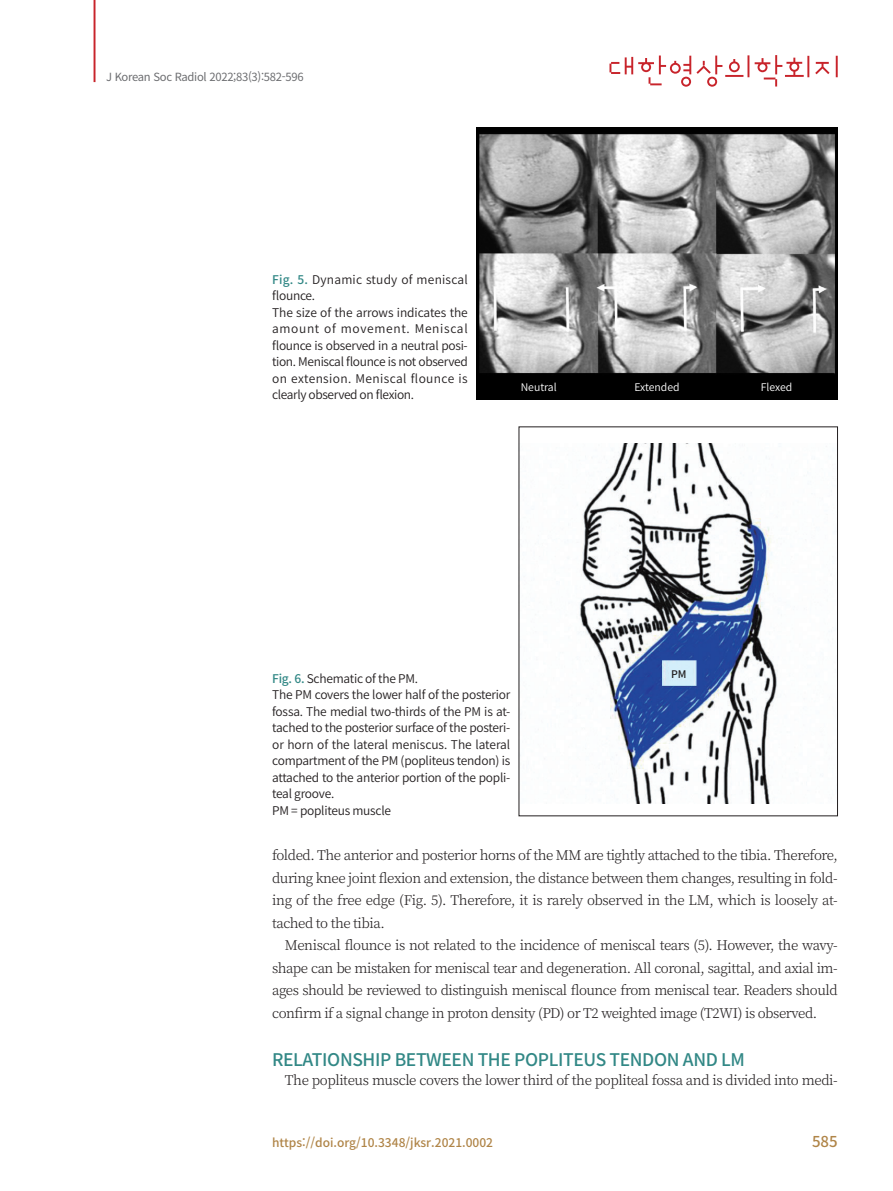
<style>
.page{position:relative;width:893px;height:1191px;background:#fff}
.page>*{position:absolute;margin:0;border:0;box-sizing:border-box;transform-origin:0 0}
.소제목1{font:500 17.4px "Noto Sans CJ Kkr";letter-spacing:-.02em;color:#328886}
.t1{font:500 15px "Noto Sans CJ Kkr";color:#b08548}
.영문본문{font:300 13.5px/22.5px "Noto Serif CJ Kkr";letter-spacing:-.035em;color:#231f20;text-align:justify}
.그림제목{font:600 12px/16.5px "Noto Sans CJ Kkr";letter-spacing:-.02em;color:#231f20;text-align:justify}
.t2{font:500 12px "Noto Sans CJ Kkr";color:#b08548}
.그림제목-2{font:600 12px/16.5px "Noto Sans CJ Kkr";letter-spacing:.02em;color:#231f20}
.t3{font:11.25px "Noto Sans CJ Kkr";letter-spacing:-.025em;color:#6c6d70}
.그래프_글{font:600 10.5px "Noto Sans CJ Kkr";color:#fff}
.그래프_글-2{font:500 10.5px "Noto Sans CJ Kkr";color:#231f20}
.s1{font-weight:500;color:#328886}
</style>
<div class="page">
<hr style="left:94px;top:0;width:1px;height:82px;background:#c8242b">
<svg style="left:609px;top:55px;width:229px;height:32px"></svg>
<img style="left:476px;top:128px;width:362px;height:272px">
<img style="left:579px;top:444px;width:199px;height:359px">
<p class="t3" style="left:106px;top:70px;width:199px">J Korean Soc Radiol 2022;83(3):582-596</p>
<p class="그림제목-2" style="left:272px;top:271px;width:197px"><span class="s1">Fig. 5.</span> Dynamic study of meniscal flounce.</p>
<p class="그림제목" style="left:272px;top:304px;width:197px">The size of the arrows indicates the amount of movement. Meniscal flounce is observed in a neutral posi&shy;tion. Meniscal flounce is not observed on extension. Meniscal flounce is clearly observed on flexion.</p>
<p class="그래프_글" style="left:521px;top:381px;width:38px">Neutral</p>
<p class="그래프_글" style="left:634px;top:381px;width:47px">Extended</p>
<p class="그래프_글" style="left:761px;top:381px;width:33px">Flexed</p>
<p class="그림제목" style="left:272px;top:670px;width:148px"><span class="s1">Fig. 6.</span> Schematic of the PM.</p>
<p class="그림제목" style="left:272px;top:686px;width:240px">The PM covers the lower half of the posterior fossa. The medial two-thirds of the PM is at&shy;tached to the posterior surface of the posteri&shy;or horn of the lateral meniscus. The lateral compartment of the PM (popliteus tendon) is attached to the anterior portion of the popli&shy;teal groove.</p>
<p class="그림제목" style="left:272px;top:802px;width:120px">PM = popliteus muscle</p>
<p class="그래프_글-2" style="left:671px;top:668px;width:17px">PM</p>
<p class="영문본문" style="left:272px;top:844px;width:567px">folded. The anterior and posterior horns of the MM are tightly attached to the tibia. Therefore, during knee joint flexion and extension, the distance between them changes, resulting in fold&shy;ing of the free edge (Fig. 5). Therefore, it is rarely observed in the LM, which is loosely at&shy;tached to the tibia.</p>
<p class="영문본문" style="left:272px;top:934px;width:567px;text-indent:13px">Meniscal flounce is not related to the incidence of meniscal tears (5). However, the wavy&shy;shape can be mistaken for meniscal tear and degeneration. All coronal, sagittal, and axial im&shy;ages should be reviewed to distinguish meniscal flounce from meniscal tear. Readers should confirm if a signal change in proton density (PD) or T2 weighted image (T2WI) is observed.</p>
<p class="소제목1" style="left:272px;top:1049px;width:474px">RELATIONSHIP BETWEEN THE POPLITEUS TENDON AND LM</p>
<p class="영문본문" style="left:285px;top:1069px;width:554px">The popliteus muscle covers the lower third of the popliteal fossa and is divided into medi-</p>
<p class="t2" style="left:272px;top:1135px;width:222px">https://doi.org/10.3348/jksr.2021.0002</p>
<p class="t1" style="left:812px;top:1132px;width:27px">585</p>
</div>
